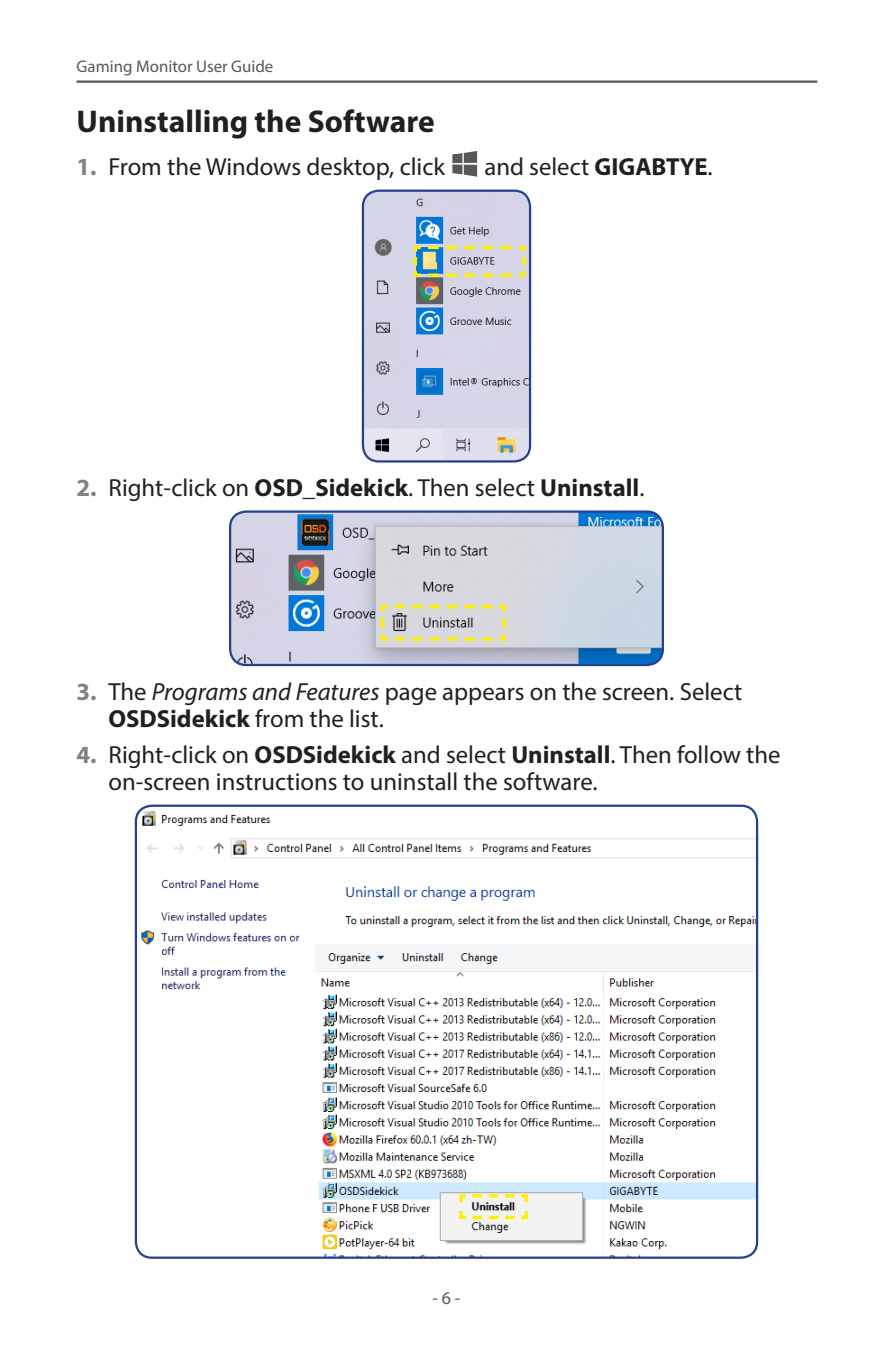
<style>
.page{position:relative;width:893px;height:1346px;background:#fff}
.page>*{position:absolute;margin:0;border:0;box-sizing:border-box;transform-origin:0 0}
.Heading_2{font:700 31.5px "Myriad Pro";color:#231f20}
.Number{font:24.75px/27px "Myriad Pro";color:#231f20}
.t1{font:18px "Myriad Pro";color:#57585a}
.t2{font:16.88px "Myriad Pro";color:#57585a}
.s1{font-weight:700;color:#808285}
.s2{font-weight:700}
.s3{font-style:italic}
</style>
<div class="page">
<hr style="left:77px;top:80px;width:740px;height:3px;background:#57585a">
<svg style="left:452px;top:151px;width:25px;height:26px"></svg>
<img style="left:363px;top:191px;width:167px;height:270px">
<div style="left:362px;top:190px;width:169px;height:272px;border:2px solid #25408f;border-radius:16px"></div>
<svg style="left:412px;top:244px;width:115px;height:34px;background:#c0c9b8"></svg>
<img style="left:232px;top:513px;width:431px;height:152px">
<div style="left:229px;top:510px;width:435px;height:156px;border:2px solid #25408f;border-radius:16px"></div>
<svg style="left:379px;top:603px;width:129px;height:39px;background:#d3d1b8"></svg>
<img style="left:138px;top:807px;width:619px;height:449px">
<div style="left:135px;top:804px;width:623px;height:455px;border:2px solid #25408f;border-radius:16px"></div>
<svg style="left:458px;top:1192px;width:72px;height:29px"></svg>
<p class="t2" style="left:77px;top:56px;width:198px">Gaming Monitor User Guide</p>
<p class="Heading_2" style="left:77px;top:101px;width:360px">Uninstalling the Software</p>
<p class="Number" style="left:77px;top:153px;width:370px"><span class="s1">1.</span> From the Windows desktop, click</p>
<p class="Number" style="left:484px;top:153px;width:230px">and select <span class="s2">GIGABTYE</span>.</p>
<p class="Number" style="left:77px;top:474px;width:569px"><span class="s1">2.</span> Right-click on <span class="s2">OSD_Sidekick</span>. Then select <span class="s2">Uninstall</span>.</p>
<p class="Number" style="left:108px;top:677px;width:635px;text-indent:-32px"><span class="s1">3.</span> The <span class="s3">Programs and Features</span> page appears on the screen. Select<br><span class="s2">OSDSidekick</span> from the list.</p>
<p class="Number" style="left:108px;top:741px;width:674px;text-indent:-32px"><span class="s1">4.</span> Right-click on <span class="s2">OSDSidekick</span> and select <span class="s2">Uninstall</span>. Then follow the on-screen instructions to uninstall the software.</p>
<p class="t1" style="left:432px;top:1287px;width:29px">- 6 -</p>
</div>
